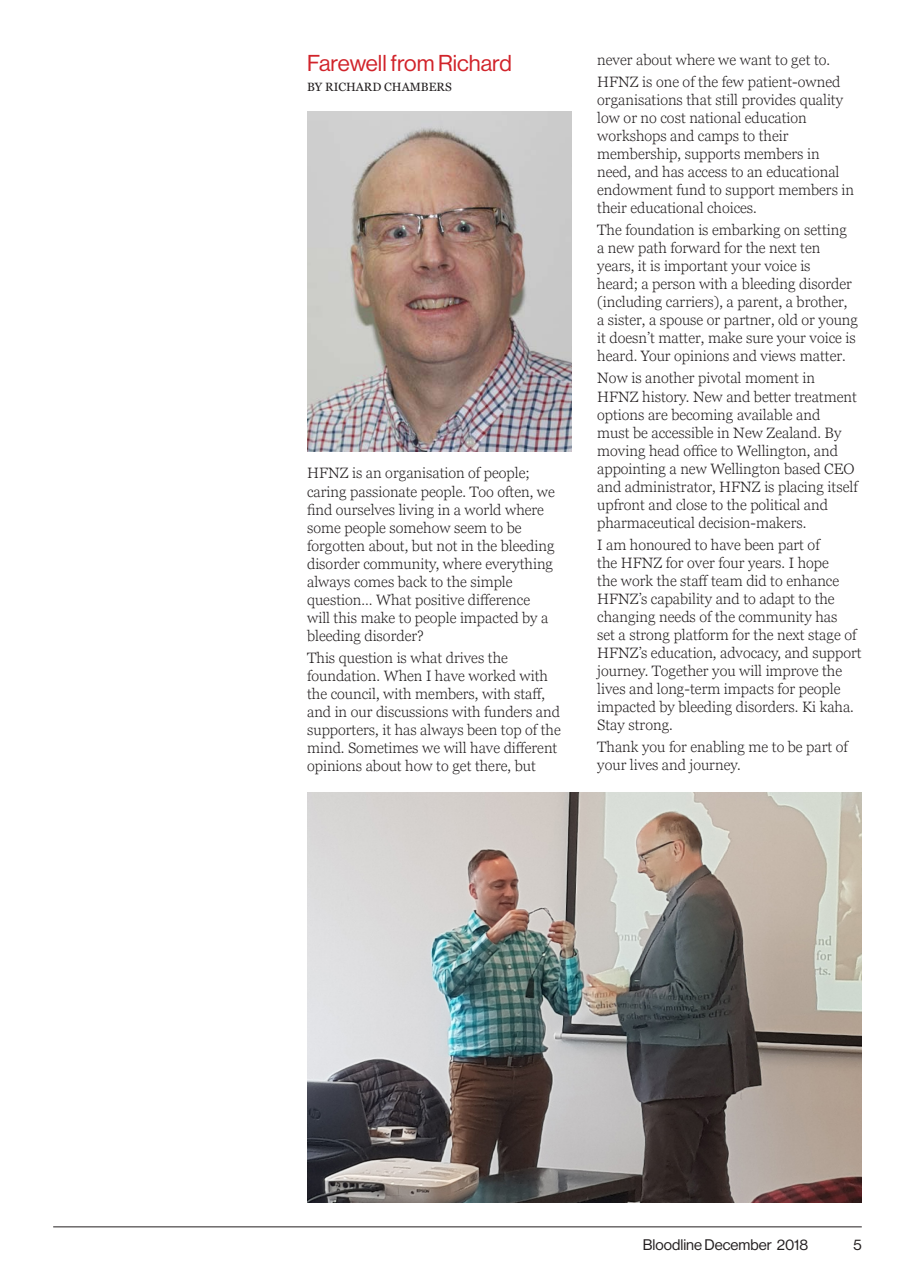
<style>
.page{position:relative;width:915px;height:1285px;background:#fff}
.page>*{position:absolute;margin:0;border:0;box-sizing:border-box;transform-origin:0 0}
._2017_Bloodline_Bold{font:22.5px "N Haas Grotesk DS Pro 55 Rg";color:#d1232a}
.Subheadings{font:300 15px/18px "Georgia Pro";color:#231f20}
.t1{font:15px "N Haas Grotesk DS Pro 55 Rg";color:#231f20}
.Paragraph_Style_1{font:12px "Georgia Pro";color:#231f20}
</style>
<div class="page">
<hr style="left:53px;top:1226px;width:808px;height:1px;background:#231f20">
<img style="left:307px;top:111px;width:264px;height:340px">
<img style="left:307px;top:792px;width:554px;height:409px">
<p class="_2017_Bloodline_Bold" style="left:307px;top:50px;width:206px">Farewell from Richard</p>
<p class="Paragraph_Style_1" style="left:307px;top:80px;width:146px">BY RICHARD CHAMBERS</p>
<p class="Subheadings" style="left:307px;top:465px;width:249px">HFNZ is an organisation of people; caring passionate people. Too often, we find ourselves living in a world where some people somehow seem to be forgotten about, but not in the bleeding disorder community, where everything always comes back to the simple question… What positive difference will this make to people impacted by a bleeding disorder?</p>
<p class="Subheadings" style="left:307px;top:649px;width:255px">This question is what drives the foundation. When I have worked with the council, with members, with staff, and in our discussions with funders and supporters, it has always been top of the mind. Sometimes we will have different opinions about how to get there, but</p>
<p class="Subheadings" style="left:597px;top:51px;width:234px">never about where we want to get to.</p>
<p class="Subheadings" style="left:597px;top:73px;width:258px">HFNZ is one of the few patient-owned organisations that still provides quality low or no cost national education workshops and camps to their membership, supports members in need, and has access to an educational endowment fund to support members in their educational choices.</p>
<p class="Subheadings" style="left:597px;top:221px;width:262px">The foundation is embarking on setting<br>a new path forward for the next ten years, it is important your voice is<br>heard; a person with a bleeding disorder (including carriers), a parent, a brother, a sister, a spouse or partner, old or young it doesn’t matter, make sure your voice is heard. Your opinions and views matter.</p>
<p class="Subheadings" style="left:597px;top:370px;width:262px">Now is another pivotal moment in HFNZ history. New and better treatment options are becoming available and<br>must be accessible in New Zealand. By moving head office to Wellington, and appointing a new Wellington based CEO and administrator, HFNZ is placing itself upfront and close to the political and pharmaceutical decision-makers.</p>
<p class="Subheadings" style="left:597px;top:536px;width:266px">I am honoured to have been part of<br>the HFNZ for over four years. I hope<br>the work the staff team did to enhance HFNZ’s capability and to adapt to the changing needs of the community has<br>set a strong platform for the next stage of HFNZ’s education, advocacy, and support journey. Together you will improve the lives and long-term impacts for people impacted by bleeding disorders. Ki kaha.<br>Stay strong.</p>
<p class="Subheadings" style="left:597px;top:738px;width:252px">Thank you for enabling me to be part of your lives and journey.</p>
<p class="t1" style="left:642px;top:1235px;width:167px">Bloodline December 2018</p>
<p class="t1" style="left:853px;top:1235px;width:10px">5</p>
</div>
